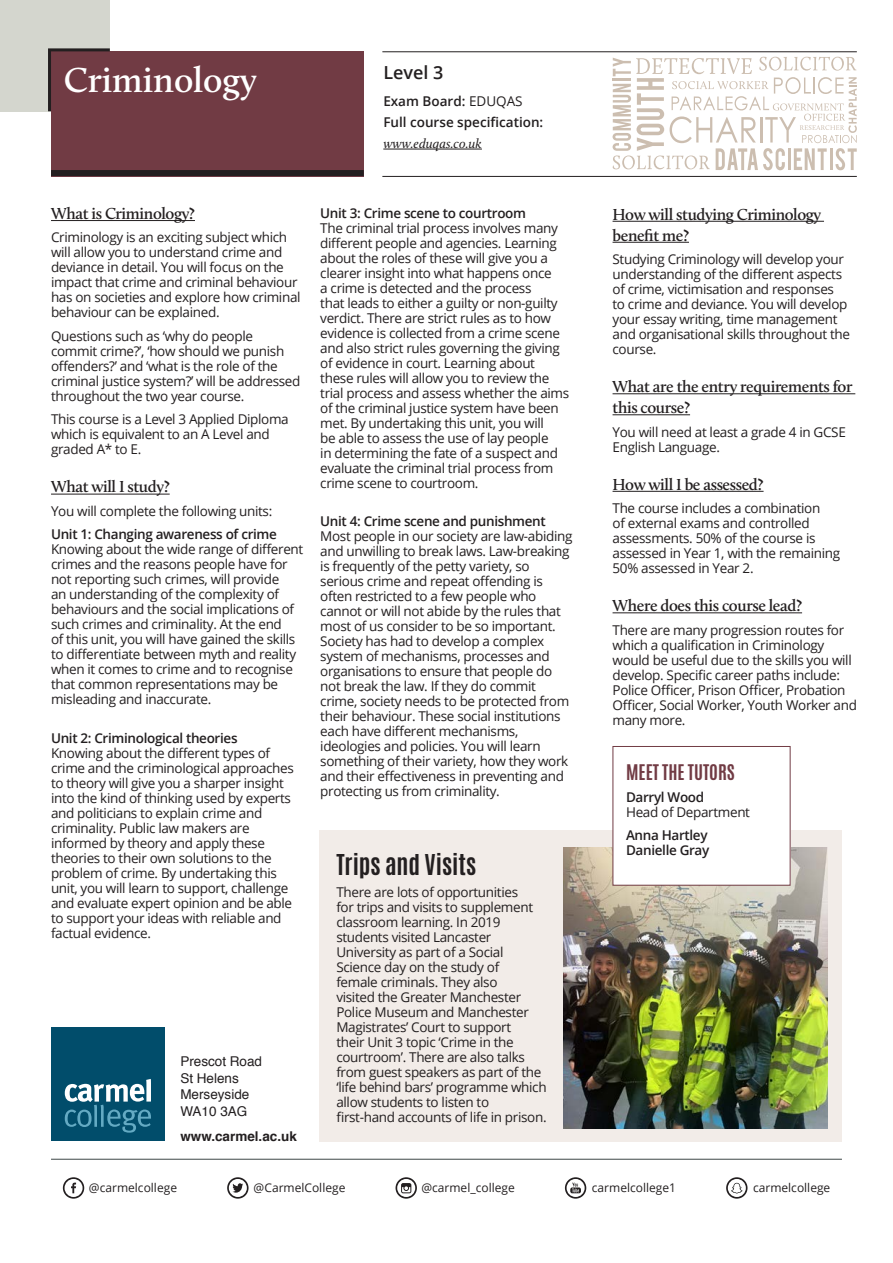
<style>
.page{position:relative;width:893px;height:1263px;background:#fff}
.page>*{position:absolute;margin:0;border:0;box-sizing:border-box;transform-origin:0 0}
.t1{font:600 36px "Calluna";color:#fff}
.t2{font:700 24px "Antonio";color:#231f20}
.t3{font:700 18px "Antonio";color:#713b44}
.t4{font:600 18px "Open Sans";color:#231f20}
.t5{font:600 16.5px/21px "Calluna";letter-spacing:-.025em;color:#231f20}
.t6{font:13.5px/15px "Open Sans";letter-spacing:-.025em;color:#231f20}
.t7{font:600 13.5px/15px "Open Sans";letter-spacing:-.025em;color:#231f20}
.t8{font:600 13.5px/21px "Open Sans";color:#231f20}
.t9{font:13.5px/16.5px "Helvetica";color:#231f20}
.t10{font:italic 13.5px "Calluna";color:#231f20}
.t11{font:700 13.5px "Helvetica";color:#231f20}
.t12{font:12px "Open Sans";color:#231f20}
.s1{font-weight:400}
</style>
<div class="page">
<div style="left:319px;top:831px;width:523px;height:311px;background:#f2ece8"></div>
<div style="left:0;top:0;width:110px;height:111px;background:#d4d6ce"></div>
<div style="left:51px;top:51px;width:313px;height:125px;background:#713b44"></div>
<svg style="left:47px;top:48px;width:63px;height:64px"></svg>
<div style="left:51px;top:170px;width:313px;height:6px;background:#231f20"></div>
<hr style="left:382px;top:51px;width:475px;height:1px;background:#231f20">
<hr style="left:382px;top:176px;width:475px;height:1px;background:#231f20">
<hr style="left:383px;top:149px;width:99px;height:1px;background:#231f20">
<hr style="left:51px;top:220px;width:144px;height:1px;background:#231f20">
<hr style="left:51px;top:494px;width:119px;height:1px;background:#231f20">
<hr style="left:613px;top:221px;width:211px;height:1px;background:#231f20">
<hr style="left:613px;top:242px;width:76px;height:1px;background:#231f20">
<hr style="left:613px;top:393px;width:242px;height:1px;background:#231f20">
<hr style="left:613px;top:414px;width:77px;height:1px;background:#231f20">
<hr style="left:613px;top:491px;width:151px;height:1px;background:#231f20">
<hr style="left:613px;top:612px;width:189px;height:1px;background:#231f20">
<hr style="left:51px;top:1159px;width:791px;height:1px;background:#3d4647">
<div style="left:51px;top:1027px;width:114px;height:113px;background:#014d6b"></div>
<svg style="left:65px;top:1079px;width:86px;height:54px"></svg>
<img style="left:564px;top:848px;width:263px;height:280px">
<div style="left:613px;top:746px;width:177px;height:139px;background:#fff"></div>
<svg style="left:613px;top:57px;width:244px;height:113px"></svg>
<svg style="left:63px;top:1177px;width:21px;height:22px"></svg>
<svg style="left:227px;top:1177px;width:22px;height:22px"></svg>
<svg style="left:396px;top:1177px;width:21px;height:22px"></svg>
<svg style="left:565px;top:1177px;width:21px;height:22px"></svg>
<svg style="left:726px;top:1177px;width:21px;height:22px"></svg>
<h1 class="t1" style="left:64px;top:58px;width:195px">Criminology</h1>
<h3 class="t4" style="left:383px;top:60px;width:62px">Level 3</h3>
<p class="t8" style="left:383px;top:90px;width:161px">Exam Board: <span class="s1">EDUQAS<br></span>Full course specification:</p>
<p class="t10" style="left:383px;top:135px;width:100px">www.eduqas.co.uk</p>
<p class="t5" style="left:51px;top:203px;width:145px">What is Criminology?</p>
<p class="t6" style="left:51px;top:230px;width:251px">Criminology is an exciting subject which will allow you to understand crime and deviance in detail. You will focus on the impact that crime and criminal behaviour has on societies and explore how criminal behaviour can be explained.</p>
<p class="t6" style="left:51px;top:328px;width:251px">Questions such as ‘why do people commit crime?’, ‘how should we punish offenders?’ and ‘what is the role of the criminal justice system?’ will be addressed throughout the two year course.</p>
<p class="t6" style="left:51px;top:412px;width:239px">This course is a Level 3 Applied Diploma which is equivalent to an A Level and graded A* to E.</p>
<p class="t5" style="left:51px;top:476px;width:120px">What will I study?</p>
<p class="t6" style="left:51px;top:503px;width:223px">You will complete the following units:</p>
<p class="t7" style="left:51px;top:527px;width:227px">Unit 1: Changing awareness of crime</p>
<p class="t6" style="left:51px;top:542px;width:254px">Knowing about the wide range of different crimes and the reasons people have for not reporting such crimes, will provide<br>an understanding of the complexity of behaviours and the social implications of such crimes and criminality. At the end<br>of this unit, you will have gained the skills to differentiate between myth and reality when it comes to crime and to recognise that common representations may be misleading and inaccurate.</p>
<p class="t7" style="left:51px;top:730px;width:188px">Unit 2: Criminological theories</p>
<p class="t6" style="left:51px;top:745px;width:244px">Knowing about the different types of crime and the criminological approaches to theory will give you a sharper insight into the kind of thinking used by experts and politicians to explain crime and criminality. Public law makers are informed by theory and apply these theories to their own solutions to the problem of crime. By undertaking this unit, you will learn to support, challenge and evaluate expert opinion and be able to support your ideas with reliable and factual evidence.</p>
<p class="t9" style="left:180px;top:1053px;width:83px">Prescot Road<br>St Helens<br>Merseyside<br>WA10 3AG</p>
<p class="t11" style="left:180px;top:1125px;width:118px">www.carmel.ac.uk</p>
<p class="t7" style="left:320px;top:205px;width:207px">Unit 3: Crime scene to courtroom</p>
<p class="t6" style="left:320px;top:220px;width:250px">The criminal trial process involves many different people and agencies. Learning about the roles of these will give you a clearer insight into what happens once<br>a crime is detected and the process<br>that leads to either a guilty or non-guilty verdict. There are strict rules as to how evidence is collected from a crime scene and also strict rules governing the giving of evidence in court. Learning about these rules will allow you to review the trial process and assess whether the aims of the criminal justice system have been met. By undertaking this unit, you will<br>be able to assess the use of lay people<br>in determining the fate of a suspect and evaluate the criminal trial process from crime scene to courtroom.</p>
<p class="t7" style="left:320px;top:513px;width:227px">Unit 4: Crime scene and punishment</p>
<p class="t6" style="left:320px;top:528px;width:254px">Most people in our society are law-abiding and unwilling to break laws. Law-breaking is frequently of the petty variety, so serious crime and repeat offending is often restricted to a few people who cannot or will not abide by the rules that most of us consider to be so important.<br>Society has had to develop a complex system of mechanisms, processes and organisations to ensure that people do not break the law. If they do commit crime, society needs to be protected from their behaviour. These social institutions each have different mechanisms, ideologies and policies. You will learn something of their variety, how they work and their effectiveness in preventing and protecting us from criminality.</p>
<h2 class="t2" style="left:336px;top:847px;width:141px">Trips and Visits</h2>
<p class="t6" style="left:336px;top:884px;width:212px">There are lots of opportunities<br>for trips and visits to supplement classroom learning. In 2019 students visited Lancaster<br>University as part of a Social<br>Science day on the study of<br>female criminals. They also<br>visited the Greater Manchester<br>Police Museum and Manchester<br>Magistrates’ Court to support<br>their Unit 3 topic ‘Crime in the courtroom’. There are also talks from guest speakers as part of the ‘life behind bars’ programme which allow students to listen to first-hand accounts of life in prison.</p>
<p class="t5" style="left:613px;top:203px;width:210px">How will studying Criminology benefit me?</p>
<p class="t6" style="left:613px;top:251px;width:239px">Studying Criminology will develop your understanding of the different aspects of crime, victimisation and responses<br>to crime and deviance. You will develop your essay writing, time management and organisational skills throughout the course.</p>
<p class="t5" style="left:613px;top:376px;width:241px">What are the entry requirements for this course?</p>
<p class="t6" style="left:613px;top:424px;width:235px">You will need at least a grade 4 in GCSE<br>English Language.</p>
<p class="t5" style="left:613px;top:473px;width:153px">How will I be assessed?</p>
<p class="t6" style="left:613px;top:500px;width:229px">The course includes a combination<br>of external exams and controlled assessments. 50% of the course is assessed in Year 1, with the remaining<br>50% assessed in Year 2.</p>
<p class="t5" style="left:613px;top:595px;width:191px">Where does this course lead?</p>
<p class="t6" style="left:613px;top:622px;width:246px">There are many progression routes for which a qualification in Criminology would be useful due to the skills you will develop. Specific career paths include:<br>Police Officer, Prison Officer, Probation Officer, Social Worker, Youth Worker and many more.</p>
<h3 class="t3" style="left:626px;top:759px;width:110px">MEET THE TUTORS</h3>
<p class="t7" style="left:626px;top:789px;width:80px">Darryl Wood</p>
<p class="t6" style="left:626px;top:804px;width:125px">Head of Department</p>
<p class="t7" style="left:626px;top:827px;width:85px">Anna Hartley<br>Danielle Gray</p>
<p class="t12" style="left:89px;top:1179px;width:90px">@carmelcollege</p>
<p class="t12" style="left:254px;top:1179px;width:93px">@CarmelCollege</p>
<p class="t12" style="left:421px;top:1179px;width:95px">@carmel_college</p>
<p class="t12" style="left:592px;top:1179px;width:86px">carmelcollege1</p>
<p class="t12" style="left:753px;top:1179px;width:79px">carmelcollege</p>
</div>
